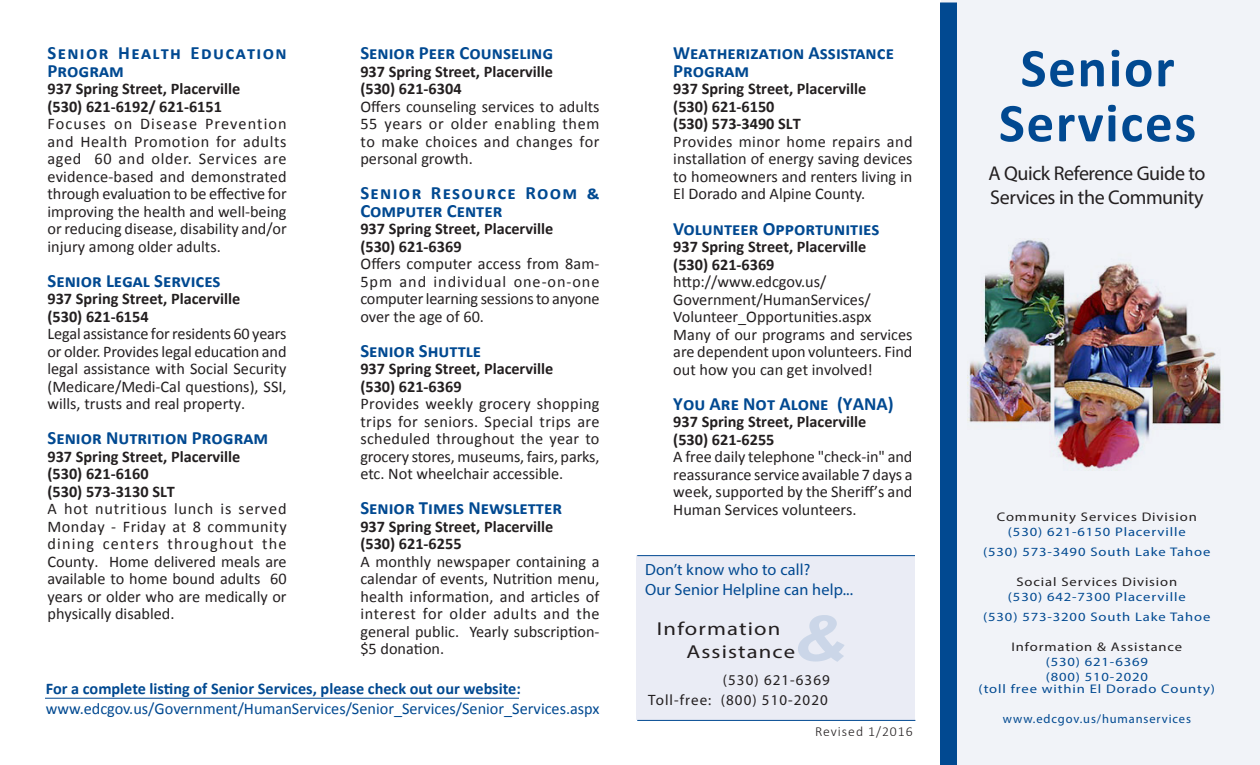
<style>
.page{position:relative;width:1260px;height:765px;background:#fff}
.page>*{position:absolute;margin:0;border:0;box-sizing:border-box;transform-origin:0 0}
.t1{font:italic 700 62.88px "Arial";color:#014991;scale:1.19 1}
.t2{font:700 55px "Calibri";letter-spacing:.03em;color:#014991}
.t3{font:20px/24px "Myriad Pro";letter-spacing:-.02em;color:#231f20}
.Heading_5{font:700 18.75px/17.5px "Calibri";color:#014991}
.Heading_5-2{font:700 18.75px/17.5px "Calibri";letter-spacing:.06em;color:#014991}
.Heading_5-3{font:700 18.75px/17.5px "Calibri";letter-spacing:.07em;color:#014991}
.Heading_8{font:700 18.75px "Calibri";color:#014991}
.t4{font:18.75px "Myriad Pro";letter-spacing:.05em;color:#231f20;scale:1.21 1}
.Heading_5-4{font:16.25px/17.5px "Calibri";color:#231f20;text-align:justify}
.Body_Text_3{font:700 16.25px/17.5px "Calibri";color:#231f20}
.Body_Text_2{font:16.25px/17.5px "Calibri";color:#231f20;text-align:justify}
.Heading_8-2{font:16.25px/17.5px "Calibri";color:#231f20;text-align:justify}
.t5{font:16.25px "Calibri";color:#014991}
.t6{font:700 16.25px "Calibri";color:#014991}
.Heading_5-5{font:700 16.25px "Calibri";color:#231f20}
.t7{font:16.25px "Myriad Pro";letter-spacing:.01em;color:#014991}
.t8{font:15px "Myriad Pro";letter-spacing:.07em;color:#231f20}
.t9{font:300 13.75px "Calibri";letter-spacing:.07em;color:#231f20}
.Return_Address{font:12.5px "Myriad Pro";letter-spacing:.06em;color:#014991;scale:1.17 1}
.Body_Text_2-2{font:12.5px "Myriad Pro";letter-spacing:.06em;color:#014991;scale:1.17 1}
.Return_Address-2{font:12.5px "Myriad Pro";letter-spacing:.06em;color:#014991}
.Body_Text_2-3{font:12.5px "Myriad Pro";letter-spacing:.06em;color:#231f20;scale:1.17 1}
.Body_Text{font:12.5px "Myriad Pro";letter-spacing:.06em;color:#231f20;scale:1.17 1}
.Return_Address-3{font:12.5px "Myriad Pro";letter-spacing:.06em;color:#231f20;scale:1.17 1}
</style>
<div class="page">
<div style="left:637px;top:555px;width:278px;height:165px;background:#eaecf5"></div>
<div style="left:942px;top:0;width:318px;height:765px;background:#f1f3f8"></div>
<img style="left:968px;top:239px;width:253px;height:231px">
<div style="left:941px;top:3px;width:15px;height:761px;background:#014991"></div>
<div style="left:940px;top:2px;width:17px;height:763px;border:1px solid #014991"></div>
<hr style="left:637px;top:555px;width:278px;height:1px;background:#014991">
<hr style="left:637px;top:720px;width:278px;height:1px;background:#014991">
<hr style="left:45px;top:698px;width:474px;height:1px;background:#014991">
<p class="Heading_5-3" style="left:48px;top:44px;width:241px">Senior Health Education<br>Program</p>
<p class="Body_Text_3" style="left:48px;top:80px;width:194px">937 Spring Street, Placerville</p>
<p class="Body_Text_3" style="left:48px;top:97px;width:176px">(530) 621-6192/ 621-6151</p>
<p class="Heading_5-4" style="left:48px;top:115px;width:241px">Focuses on Disease Prevention and Health Promotion for adults aged 60 and older. Services are evidence-based and demonstrated through evaluation to be effective for improving the health and well-being or reducing disease, disability and/or injury among older adults.</p>
<p class="Heading_5" style="left:48px;top:272px;width:175px">Senior Legal Services</p>
<p class="Body_Text_3" style="left:48px;top:290px;width:194px">937 Spring Street, Placerville</p>
<p class="Body_Text_3" style="left:48px;top:307px;width:103px">(530) 621-6154</p>
<p class="Body_Text_2" style="left:48px;top:325px;width:241px">Legal assistance for residents 60 years or older. Provides legal education and legal assistance with Social Security (Medicare/Medi-Cal questions), SSI, wills, trusts and real property.</p>
<p class="Heading_5" style="left:48px;top:429px;width:222px">Senior Nutrition Program</p>
<p class="Body_Text_3" style="left:48px;top:447px;width:194px">937 Spring Street, Placerville</p>
<p class="Heading_5-5" style="left:48px;top:463px;width:103px">(530) 621-6160</p>
<p class="Heading_5-5" style="left:48px;top:481px;width:129px">(530) 573-3130 SLT</p>
<p class="Heading_5-4" style="left:48px;top:500px;width:241px">A hot nutritious lunch is served Monday - Friday at 8 community dining centers throughout the County. Home delivered meals are available to home bound adults 60 years or older who are medically or physically disabled.</p>
<p class="Heading_5" style="left:360px;top:44px;width:194px">Senior Peer Counseling</p>
<p class="Body_Text_3" style="left:360px;top:62px;width:194px">937 Spring Street, Placerville</p>
<p class="Body_Text_3" style="left:360px;top:80px;width:103px">(530) 621-6304</p>
<p class="Heading_5-4" style="left:360px;top:97px;width:241px">Offers counseling services to adults 55 years or older enabling them to make choices and changes for personal growth.</p>
<p class="Heading_5-2" style="left:360px;top:184px;width:241px">Senior Resource Room &amp;<br>Computer Center</p>
<p class="Body_Text_3" style="left:360px;top:220px;width:194px">937 Spring Street, Placerville</p>
<p class="Body_Text_3" style="left:360px;top:237px;width:103px">(530) 621-6369</p>
<p class="Heading_5-4" style="left:360px;top:255px;width:241px">Offers computer access from 8am-5pm and individual one-on-one computer learning sessions to anyone over the age of 60.</p>
<p class="Heading_5" style="left:360px;top:342px;width:122px">Senior Shuttle</p>
<p class="Body_Text_3" style="left:360px;top:360px;width:194px">937 Spring Street, Placerville</p>
<p class="Heading_5-5" style="left:360px;top:376px;width:103px">(530) 621-6369</p>
<p class="Heading_5-4" style="left:360px;top:395px;width:241px">Provides weekly grocery shopping trips for seniors. Special trips are scheduled throughout the year to grocery stores, museums, fairs, parks, etc. Not wheelchair accessible.</p>
<p class="Heading_5" style="left:360px;top:499px;width:203px">Senior Times Newsletter</p>
<p class="Body_Text_3" style="left:360px;top:517px;width:194px">937 Spring Street, Placerville</p>
<p class="Heading_5-5" style="left:360px;top:533px;width:103px">(530) 621-6255</p>
<p class="Body_Text_2" style="left:360px;top:552px;width:241px">A monthly newspaper containing a calendar of events, Nutrition menu, health information, and articles of interest for older adults and the general public. Yearly subscription-$5 donation.</p>
<p class="t6" style="left:46px;top:678px;width:477px">For a complete listing of Senior Services, please check out our website:</p>
<p class="t5" style="left:46px;top:698px;width:555px">www.edcgov.us/Government/HumanServices/Senior_Services/Senior_Services.aspx</p>
<p class="Heading_5" style="left:673px;top:44px;width:222px">Weatherization Assistance<br>Program</p>
<p class="Body_Text_3" style="left:673px;top:80px;width:194px">937 Spring Street, Placerville</p>
<p class="Body_Text_3" style="left:673px;top:97px;width:103px">(530) 621-6150</p>
<p class="Body_Text_3" style="left:673px;top:115px;width:129px">(530) 573-3490 SLT</p>
<p class="Heading_8-2" style="left:673px;top:132px;width:241px">Provides minor home repairs and installation of energy saving devices to homeowners and renters living in El Dorado and Alpine County.</p>
<p class="Heading_8" style="left:673px;top:216px;width:208px">Volunteer Opportunities</p>
<p class="Body_Text_3" style="left:673px;top:238px;width:194px">937 Spring Street, Placerville (530) 621-6369</p>
<p class="Heading_5-4" style="left:673px;top:273px;width:200px;text-align:left">http://www.edcgov.us/<br>Government/HumanServices/<br>Volunteer_Opportunities.aspx</p>
<p class="Heading_5-4" style="left:673px;top:325px;width:241px">Many of our programs and services are dependent upon volunteers. Find out how you can get involved!</p>
<p class="Heading_5" style="left:673px;top:395px;width:222px">You Are Not Alone (YANA)</p>
<p class="Body_Text_3" style="left:673px;top:413px;width:194px">937 Spring Street, Placerville</p>
<p class="Body_Text_3" style="left:673px;top:430px;width:103px">(530) 621-6255</p>
<p class="Heading_5-4" style="left:673px;top:448px;width:241px">A free daily telephone "check-in" and reassurance service available 7 days a week, supported by the Sheriff’s and Human Services volunteers.</p>
<p class="t7" style="left:645px;top:560px;width:167px">Don’t know who to call?</p>
<p class="t7" style="left:645px;top:580px;width:210px">Our Senior Helpline can help...</p>
<h1 class="t1" style="left:792px;top:597px;width:47px">&amp;</h1>
<p class="t4" style="left:657px;top:617px;width:104px">Information</p>
<p class="t4" style="left:687px;top:640px;width:91px">Assistance</p>
<p class="t8" style="left:723px;top:670px;width:108px">(530) 621-6369</p>
<p class="t8" style="left:648px;top:690px;width:181px">Toll-free: (800) 510-2020</p>
<p class="t9" style="left:815px;top:723px;width:99px">Revised 1/2016</p>
<p class="t2" style="left:1021px;top:33px;width:156px">Senior</p>
<p class="t2" style="left:999px;top:88px;width:199px">Services</p>
<p class="t3" style="left:988px;top:161px;width:219px">A Quick Reference Guide to<br>Services in the Community</p>
<p class="Body_Text_2-3" style="left:997px;top:509px;width:172px">Community Services Division</p>
<p class="Body_Text_2-2" style="left:1008px;top:524px;width:153px">(530) 621-6150 Placerville</p>
<p class="Body_Text_2-2" style="left:983px;top:544px;width:196px">(530) 573-3490 South Lake Tahoe</p>
<p class="Body_Text" style="left:1016px;top:574px;width:139px">Social Services Division</p>
<p class="Return_Address" style="left:1008px;top:589px;width:153px">(530) 642-7300 Placerville</p>
<p class="Return_Address" style="left:983px;top:609px;width:196px">(530) 573-3200 South Lake Tahoe</p>
<p class="Return_Address-3" style="left:1011px;top:639px;width:148px">Information &amp; Assistance</p>
<p class="Return_Address" style="left:1046px;top:654px;width:89px">(530) 621-6369</p>
<p class="Return_Address" style="left:1046px;top:669px;width:89px">(800) 510-2020</p>
<p class="Return_Address" style="left:979px;top:681px;width:204px">(toll free within El Dorado County)</p>
<p class="Return_Address-2" style="left:1003px;top:711px;width:190px">www.edcgov.us/humanservices</p>
</div>
